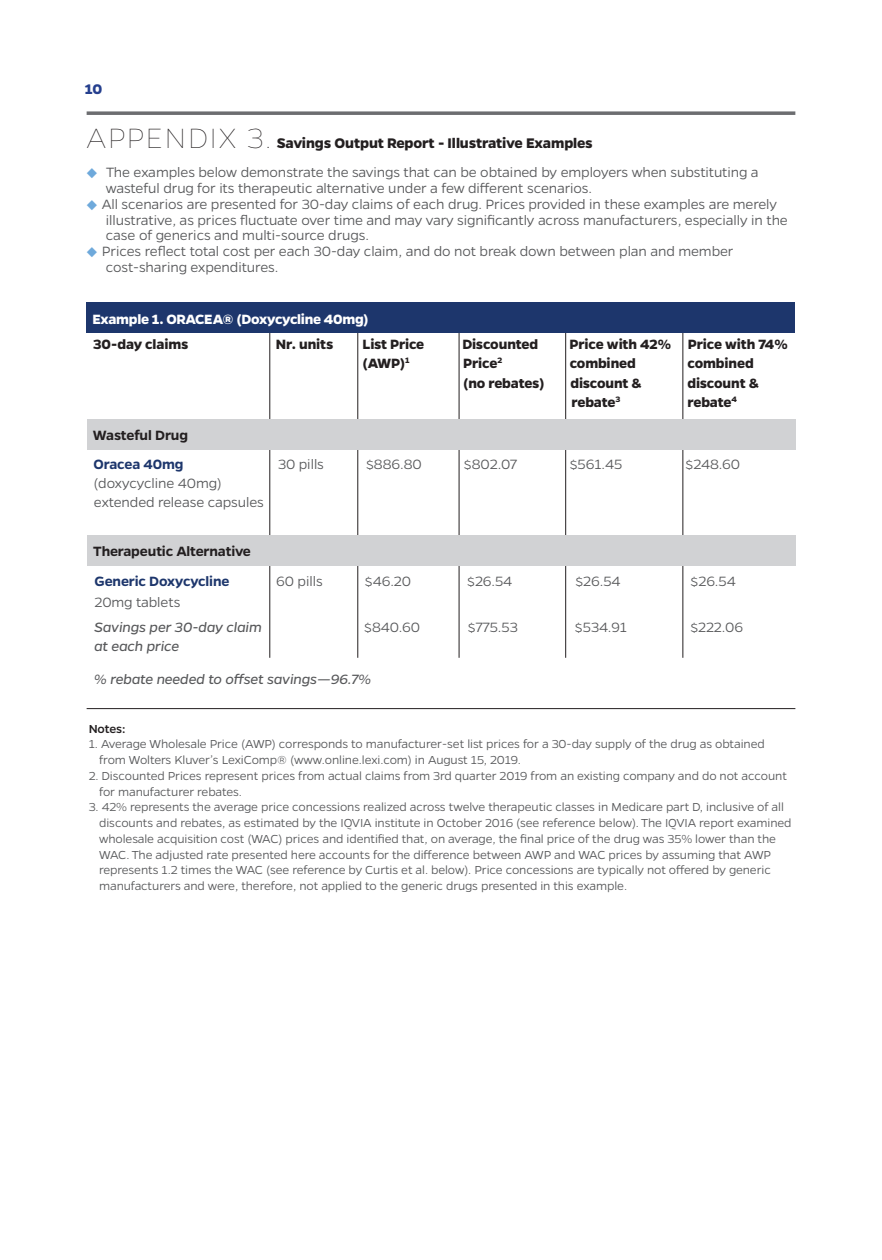
<style>
.page{position:relative;width:882px;height:1260px;background:#fff}
.page>*{position:absolute;margin:0;border:0;box-sizing:border-box;transform-origin:0 0}
.t1{font:700 15.75px "Gentona";letter-spacing:-.01em;color:#231f20}
.t2{font:700 15.75px "Gentona";color:#253f8e}
.t3{font:300 15.22px/15.8px "Gentona";letter-spacing:-.01em;color:#57585a}
.t4{font:700 15.22px "Gentona";letter-spacing:-.01em;color:#231f20}
.t5{font:italic 15.22px/32.6px "Gentona";letter-spacing:-.01em;color:#57585a}
.t6{font:600 15.22px "Gentona";letter-spacing:-.01em;color:#231f20}
.t7{font:700 15.22px "Gentona";letter-spacing:-.02em;color:#fff}
.t8{font:600 15.22px "Gentona";letter-spacing:-.01em;color:#1d366c}
.t9{font:300 13.12px/15.8px "Gentona";letter-spacing:-.01em;color:#57585a}
.t10{font:500 13.12px "Gentona";letter-spacing:-.015em;color:#231f20}
.s1{font-weight:100;font-size:31.5px}
.s2{color:#6ea9db}
</style>
<div class="page">
<hr style="left:682px;top:317px;width:1px;height:341px;background:#231f20">
<hr style="left:565px;top:317px;width:1px;height:341px;background:#231f20">
<hr style="left:459px;top:317px;width:1px;height:341px;background:#231f20">
<hr style="left:357px;top:317px;width:1px;height:341px;background:#231f20">
<hr style="left:269px;top:317px;width:1px;height:341px;background:#231f20">
<div style="left:87px;top:420px;width:708px;height:30px;background:#d1d2d4"></div>
<div style="left:87px;top:303px;width:708px;height:30px;background:#1d366c"></div>
<svg style="left:87px;top:111px;width:708px;height:4px;fill:#707174"></svg>
<div style="left:87px;top:535px;width:708px;height:31px;background:#d1d2d4"></div>
<hr style="left:87px;top:708px;width:708px;height:1px;background:#231f20">
<p class="t2" style="left:85px;top:80px;width:19px">10</p>
<p class="t1" style="left:87px;top:134px;width:508px"><span class="s1">APPENDIX 3.</span> Savings Output Report - Illustrative Examples</p>
<p class="t3" style="left:106px;top:165px;width:654px;text-indent:-19px"><span class="s2">◆</span> The examples below demonstrate the savings that can be obtained by employers when substituting a wasteful drug for its therapeutic alternative under a few different scenarios.</p>
<p class="t3" style="left:106px;top:196px;width:684px;text-indent:-19px"><span class="s2">◆</span> All scenarios are presented for 30-day claims of each drug. Prices provided in these examples are merely illustrative, as prices fluctuate over time and may vary significantly across manufacturers, especially in the case of generics and multi-source drugs.</p>
<p class="t3" style="left:106px;top:243px;width:629px;text-indent:-19px"><span class="s2">◆</span> Prices reflect total cost per each 30-day claim, and do not break down between plan and member cost-sharing expenditures.</p>
<p class="t7" style="left:92px;top:310px;width:278px">Example 1. ORACEA® (Doxycycline 40mg)</p>
<p class="t4" style="left:93px;top:336px;width:97px">30-day claims</p>
<p class="t4" style="left:276px;top:336px;width:59px">Nr. units</p>
<p class="t4" style="left:363px;top:336px;width:63px">List Price</p>
<p class="t4" style="left:462px;top:336px;width:77px">Discounted</p>
<p class="t4" style="left:570px;top:336px;width:220px">Price with 42% Price with 74%</p>
<p class="t4" style="left:363px;top:355px;width:49px">(AWP)<sup>1</sup></p>
<p class="t4" style="left:463px;top:355px;width:41px">Price<sup>2</sup></p>
<p class="t4" style="left:570px;top:355px;width:68px">combined</p>
<p class="t4" style="left:688px;top:355px;width:68px">combined</p>
<p class="t4" style="left:463px;top:374px;width:83px">(no rebates)</p>
<p class="t4" style="left:570px;top:374px;width:73px">discount &amp;</p>
<p class="t4" style="left:688px;top:374px;width:73px">discount &amp;</p>
<p class="t4" style="left:572px;top:393px;width:50px">rebate<sup>3</sup></p>
<p class="t4" style="left:687px;top:393px;width:51px">rebate<sup>4</sup></p>
<p class="t6" style="left:93px;top:426px;width:97px">Wasteful Drug</p>
<p class="t8" style="left:94px;top:455px;width:91px">Oracea 40mg</p>
<p class="t3" style="left:278px;top:456px;width:47px">30 pills</p>
<p class="t3" style="left:366px;top:456px;width:57px">$886.80</p>
<p class="t3" style="left:464px;top:456px;width:55px">$802.07</p>
<p class="t3" style="left:570px;top:456px;width:54px">$561.45</p>
<p class="t3" style="left:685px;top:456px;width:56px">$248.60</p>
<p class="t3" style="left:94px;top:473px;width:172px;line-height:19.2px">(doxycycline 40mg) extended release capsules</p>
<p class="t6" style="left:93px;top:543px;width:159px">Therapeutic Alternative</p>
<p class="t8" style="left:95px;top:573px;width:137px">Generic Doxycycline</p>
<p class="t3" style="left:276px;top:574px;width:48px">60 pills</p>
<p class="t3" style="left:365px;top:574px;width:48px">$46.20</p>
<p class="t3" style="left:467px;top:574px;width:47px">$26.54</p>
<p class="t3" style="left:575px;top:574px;width:47px">$26.54</p>
<p class="t3" style="left:691px;top:574px;width:47px">$26.54</p>
<p class="t3" style="left:95px;top:595px;width:87px">20mg tablets</p>
<p class="t5" style="left:94px;top:611px;width:169px">Savings per 30-day claim</p>
<p class="t3" style="left:364px;top:619px;width:58px">$840.60</p>
<p class="t3" style="left:468px;top:619px;width:51px">$775.53</p>
<p class="t3" style="left:575px;top:619px;width:54px">$534.91</p>
<p class="t3" style="left:690px;top:619px;width:54px">$222.06</p>
<p class="t5" style="left:94px;top:630px;width:279px">at each price<br>% rebate needed to offset savings—96.7%</p>
<p class="t10" style="left:89px;top:721px;width:38px">Notes:</p>
<p class="t9" style="left:99px;top:736px;width:667px;text-indent:-10px">1. Average Wholesale Price (AWP) corresponds to manufacturer-set list prices for a 30-day supply of the drug as obtained from Wolters Kluver’s LexiComp® (www.online.lexi.com) in August 15, 2019.</p>
<p class="t9" style="left:99px;top:768px;width:689px;text-indent:-10px">2. Discounted Prices represent prices from actual claims from 3rd quarter 2019 from an existing company and do not account for manufacturer rebates.</p>
<p class="t9" style="left:99px;top:799px;width:694px;text-indent:-10px">3. 42% represents the average price concessions realized across twelve therapeutic classes in Medicare part D, inclusive of all discounts and rebates, as estimated by the IQVIA institute in October 2016 (see reference below). The IQVIA report examined wholesale acquisition cost (WAC) prices and identified that, on average, the final price of the drug was 35% lower than the WAC. The adjusted rate presented here accounts for the difference between AWP and WAC prices by assuming that AWP represents 1.2 times the WAC (see reference by Curtis et al. below). Price concessions are typically not offered by generic manufacturers and were, therefore, not applied to the generic drugs presented in this example.</p>
</div>
